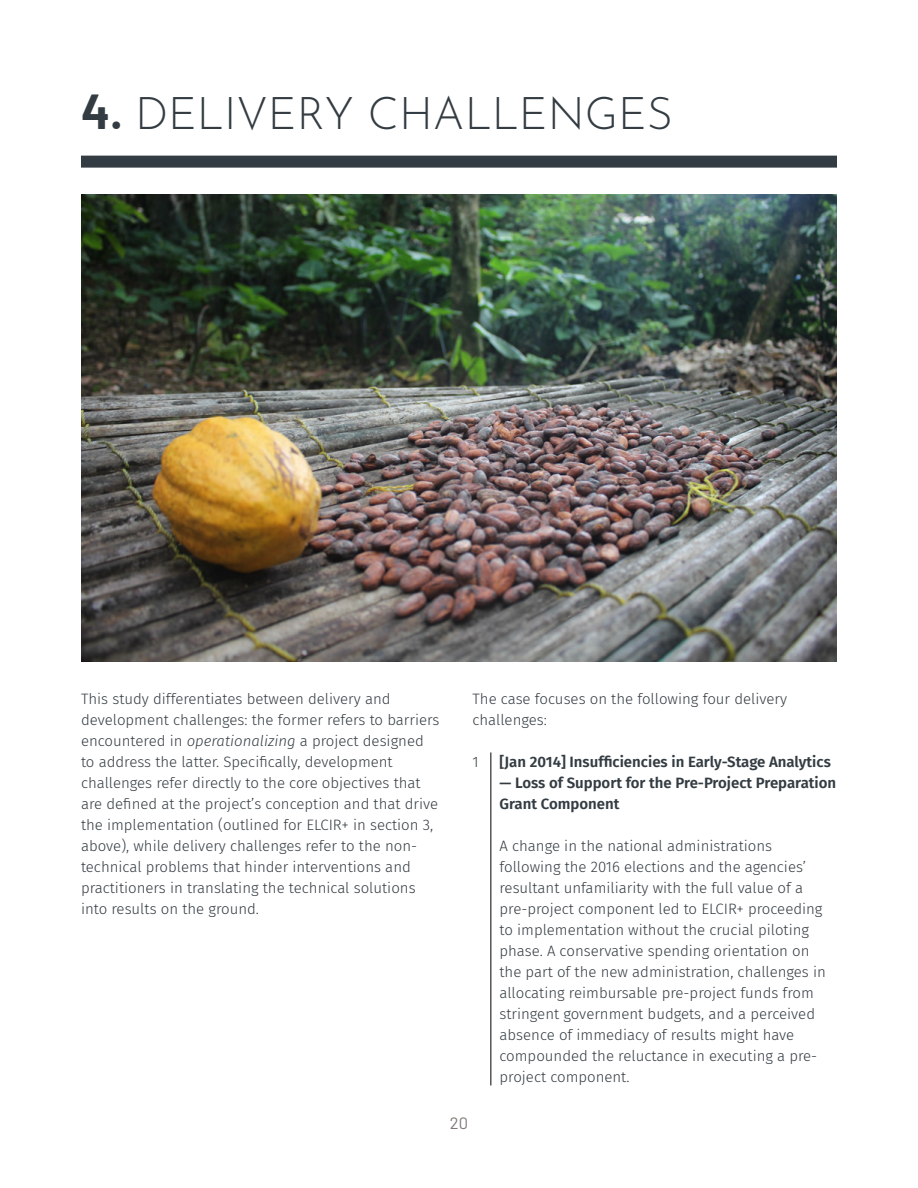
<style>
.page{position:relative;width:918px;height:1188px;background:#fff}
.page>*{position:absolute;margin:0;border:0;box-sizing:border-box;transform-origin:0 0}
.t1{font:100 45px "Josefin Sans";color:#333c42}
.t2{font:16.5px "Barlow";color:#807876}
.t3{font:300 15px/21px "Fira Sans";color:#333c42}
.t4{font:600 15px/21px "Fira Sans";color:#333c42}
.s1{font-family:"Barlow";font-weight:700;font-size:48px}
.s2{font-style:italic}
</style>
<div class="page">
<div style="left:81px;top:156px;width:756px;height:12px;background:#333c42"></div>
<hr style="left:491px;top:752px;width:1px;height:333px;background:#000">
<img style="left:81px;top:194px;width:756px;height:467px">
<p class="t1" style="left:81px;top:79px;width:593px"><span class="s1">4.</span> DELIVERY CHALLENGES</p>
<p class="t3" style="left:81px;top:688px;width:360px">This study differentiates between delivery and development challenges: the former refers to barriers encountered in <span class="s2">operationalizing</span> a project designed to address the latter. Specifically, development challenges refer directly to the core objectives that are defined at the project’s conception and that drive the implementation (outlined for ELCIR+ in section 3, above), while delivery challenges refer to the non&shy;technical problems that hinder interventions and practitioners in translating the technical solutions into results on the ground.</p>
<p class="t3" style="left:472px;top:688px;width:316px">The case focuses on the following four delivery challenges:</p>
<p class="t3" style="left:472px;top:751px;width:8px">1</p>
<p class="t4" style="left:500px;top:750px;width:333px">[Jan 2014] Insufficiencies in Early-Stage Analytics</p>
<p class="t4" style="left:500px;top:771px;width:338px">— Loss of Support for the Pre-Project Preparation<br>Grant Component</p>
<p class="t3" style="left:500px;top:835px;width:328px">A change in the national administrations following the 2016 elections and the agencies’ resultant unfamiliarity with the full value of a pre-project component led to ELCIR+ proceeding to implementation without the crucial piloting phase. A conservative spending orientation on the part of the new administration, challenges in allocating reimbursable pre-project funds from stringent government budgets, and a perceived absence of immediacy of results might have compounded the reluctance in executing a pre&shy;project component.</p>
<p class="t2" style="left:450px;top:1112px;width:20px">20</p>
</div>
